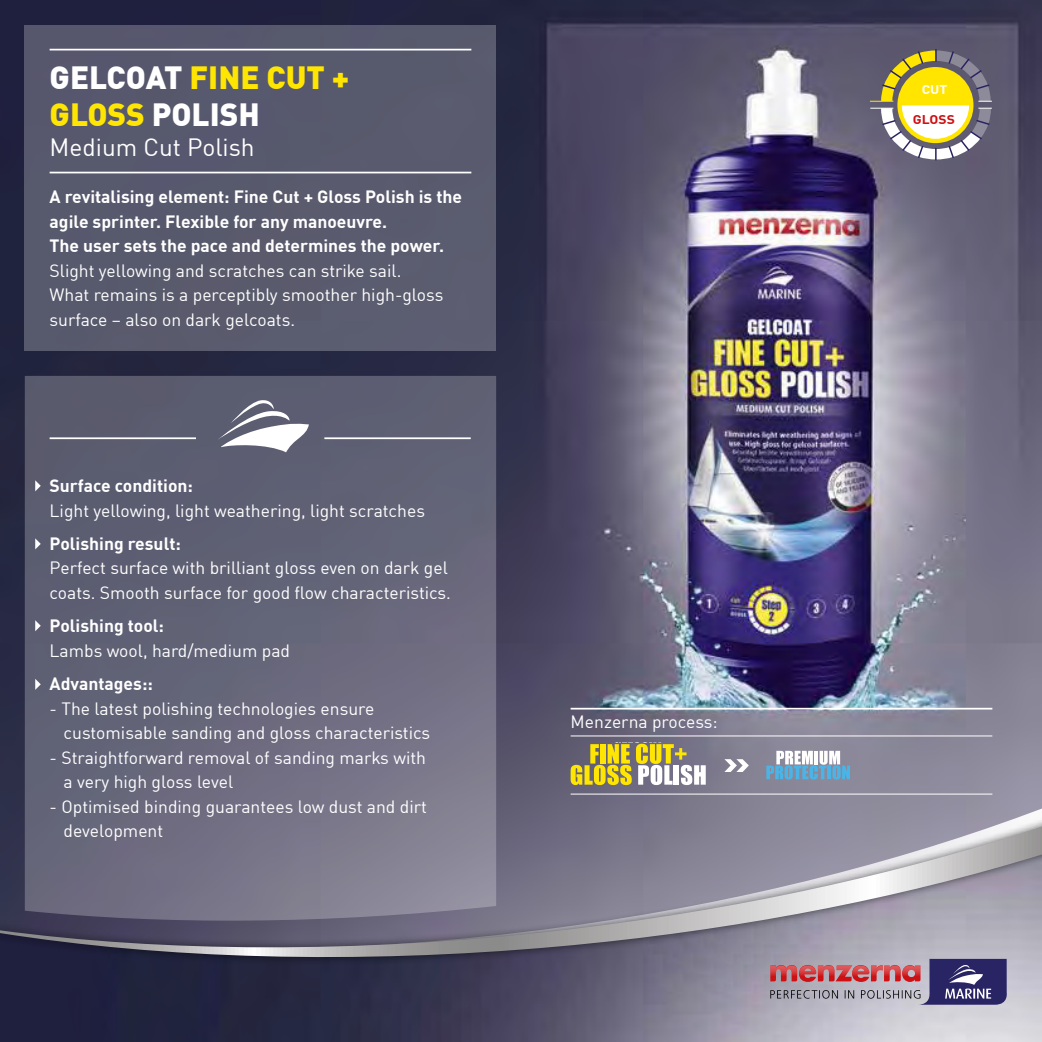
<style>
.page{position:relative;width:1042px;height:1042px;background:#fff}
.page>*{position:absolute;margin:0;border:0;box-sizing:border-box;transform-origin:0 0}
.t1{font:900 31.5px/37.8px "DIN Offc Pro";color:#fff}
.t2{font:24.5px "DIN Offc Pro";color:#fff}
.t3{font:17.5px/24.5px "DIN Offc Pro";color:#fff}
.t4{font:700 17.5px/24.5px "DIN Offc Pro";color:#fff}
.t5{font:700 12.42px "DIN Offc Pro";color:#cd1013;scale:1.11 1}
.t6{font:700 12.42px "DIN Offc Pro";color:#fff;scale:1.11 1}
.s1{color:#ffe602}
</style>
<div class="page">
<img style="left:0;top:0;width:1042px;height:803px">
<div style="left:25px;top:25px;width:471px;height:326px;background:#57596d"></div>
<svg style="left:25px;top:376px;width:471px;height:427px;background:#646478"></svg>
<hr style="left:50px;top:49px;width:421px;height:1px;background:#fff">
<hr style="left:50px;top:172px;width:421px;height:1px;background:#fff">
<svg style="left:870px;top:49px;width:122px;height:111px"></svg>
<svg style="left:570px;top:744px;width:136px;height:41px;background:#b8ad68"></svg>
<svg style="left:35px;top:480px;width:6px;height:11px"></svg>
<svg style="left:35px;top:538px;width:6px;height:11px"></svg>
<svg style="left:35px;top:620px;width:6px;height:11px"></svg>
<svg style="left:35px;top:679px;width:6px;height:11px"></svg>
<hr style="left:50px;top:437px;width:146px;height:2px;background:#fff">
<hr style="left:324px;top:437px;width:147px;height:2px;background:#fff">
<svg style="left:218px;top:399px;width:91px;height:53px"></svg>
<hr style="left:570px;top:793px;width:422px;height:1px;background:#fff">
<hr style="left:570px;top:708px;width:422px;height:1px;background:#fff">
<hr style="left:570px;top:735px;width:422px;height:1px;background:#fff">
<svg style="left:724px;top:759px;width:25px;height:13px"></svg>
<svg style="left:766px;top:751px;width:84px;height:28px"></svg>
<img style="left:0;top:966px;width:1042px;height:76px">
<svg style="left:0;top:803px;width:1042px;height:11px;background:#79778a"></svg>
<div style="left:0;top:814px;width:1042px;height:152px;background:#000;opacity:.6"></div>
<svg style="left:0;top:826px;width:1042px;height:139px;background:#838091"></svg>
<svg style="left:770px;top:959px;width:239px;height:45px;background:#92778f"></svg>
<h1 class="t1" style="left:50px;top:54px;width:301px">GELCOAT <span class="s1">FINE CUT +<br>GLOSS</span> POLISH</h1>
<h2 class="t2" style="left:50px;top:128px;width:206px">Medium Cut Polish</h2>
<p class="t4" style="left:50px;top:182px;width:414px">A revitalising element: Fine Cut + Gloss Polish is the agile sprinter. Flexible for any manoeuvre.<br>The user sets the pace and determines the power.</p>
<p class="t3" style="left:50px;top:257px;width:395px">Slight yellowing and scratches can strike sail.<br>What remains is a perceptibly smoother high-gloss surface – also on dark gelcoats.</p>
<p class="t4" style="left:50px;top:471px;width:145px">Surface condition:</p>
<p class="t3" style="left:50px;top:496px;width:377px">Light yellowing, light weathering, light scratches</p>
<p class="t4" style="left:50px;top:529px;width:133px">Polishing result:</p>
<p class="t3" style="left:50px;top:554px;width:403px">Perfect surface with brilliant gloss even on dark gel coats. Smooth surface for good flow characteristics.</p>
<p class="t4" style="left:50px;top:611px;width:116px">Polishing tool:</p>
<p class="t3" style="left:50px;top:636px;width:242px">Lambs wool, hard/medium pad</p>
<p class="t4" style="left:50px;top:669px;width:105px">Advantages::</p>
<p class="t3" style="left:64px;top:694px;width:368px;text-indent:-14px">- The latest polishing technologies ensure customisable sanding and gloss characteristics</p>
<p class="t3" style="left:64px;top:743px;width:364px;text-indent:-14px">- Straightforward removal of sanding marks with a very high gloss level</p>
<p class="t3" style="left:64px;top:792px;width:365px;text-indent:-14px">- Optimised binding guarantees low dust and dirt development</p>
<p class="t3" style="left:570px;top:708px;width:149px">Menzerna process:</p>
<p class="t6" style="left:921px;top:80px;width:25px">CUT</p>
<p class="t5" style="left:912px;top:109px;width:40px">GLOSS</p>
</div>
